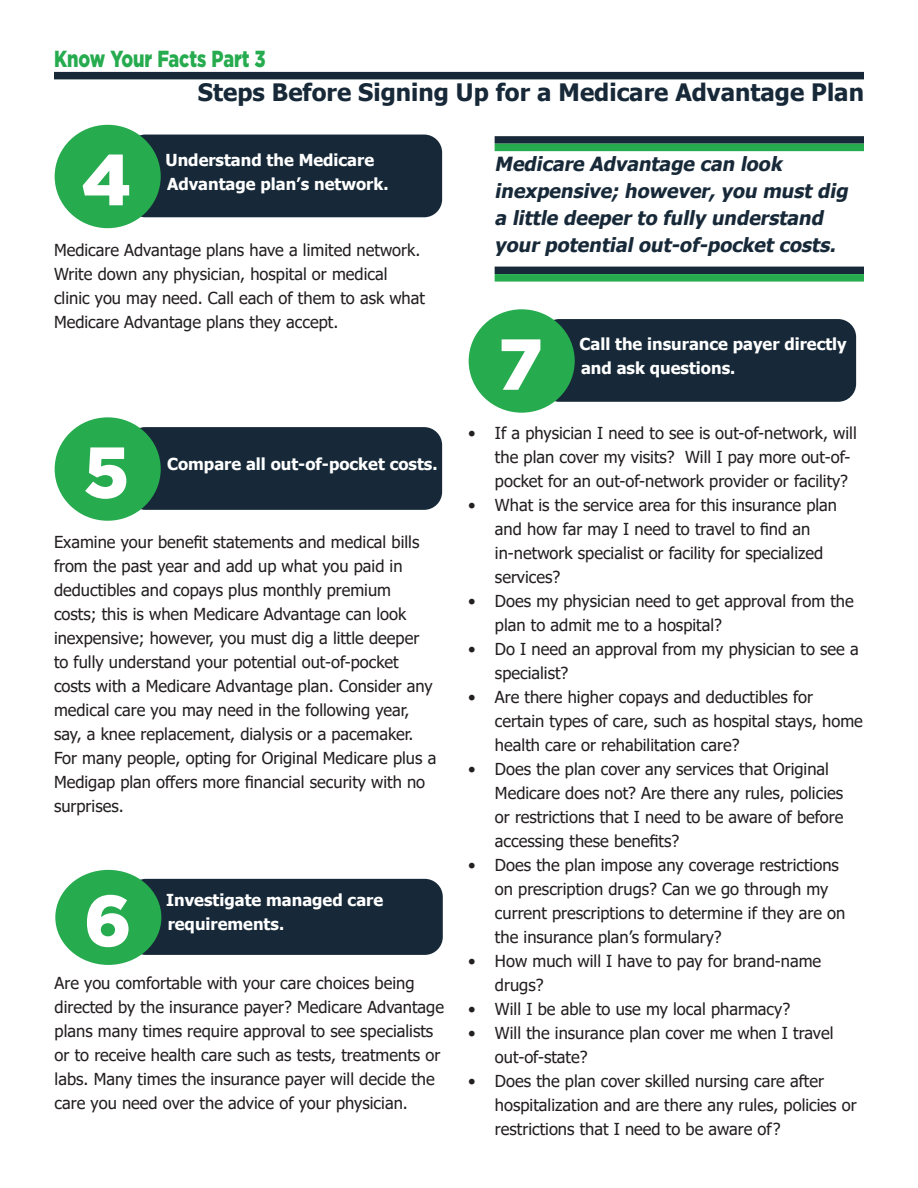
<style>
.page{position:relative;width:918px;height:1188px;background:#fff}
.page>*{position:absolute;margin:0;border:0;box-sizing:border-box;transform-origin:0 0}
.t1{font:900 72px "Gotham";color:#fff}
.t2{font:700 24px "Tahoma";color:#172938}
.t3{font:900 23.25px "Gotham";color:#26ab4f;scale:.78 1}
.t4{font:italic 700 19.5px/27px "Tahoma";color:#172938}
.t5{font:16.5px/24px "Tahoma";color:#231f20}
.t6{font:700 16.5px "Tahoma";color:#fff}
</style>
<div class="page">
<div style="left:54px;top:72px;width:810px;height:7px;background:#172938"></div>
<div style="left:127px;top:135px;width:315px;height:82px;background:#172938;border-radius:18px"></div>
<div style="left:55px;top:125px;width:106px;height:103px;background:#26ab4f;border-radius:50%"></div>
<div style="left:127px;top:427px;width:315px;height:83px;background:#172938;border-radius:18px"></div>
<div style="left:55px;top:417px;width:106px;height:104px;background:#26ab4f;border-radius:50%"></div>
<div style="left:128px;top:879px;width:315px;height:76px;background:#172938;border-radius:18px"></div>
<div style="left:55px;top:870px;width:106px;height:95px;background:#26ab4f;border-radius:50%"></div>
<div style="left:541px;top:319px;width:315px;height:83px;background:#172938;border-radius:18px"></div>
<div style="left:469px;top:309px;width:106px;height:104px;background:#26ab4f;border-radius:50%"></div>
<div style="left:495px;top:136px;width:369px;height:8px;background:#172938"></div>
<div style="left:495px;top:144px;width:369px;height:7px;background:#26ab4f"></div>
<div style="left:495px;top:267px;width:369px;height:7px;background:#172938"></div>
<div style="left:495px;top:274px;width:369px;height:8px;background:#26ab4f"></div>
<h3 class="t3" style="left:54px;top:43px;width:273px">Know Your Facts Part 3</h3>
<h2 class="t2" style="left:198px;top:75px;width:668px">Steps Before Signing Up for a Medicare Advantage Plan</h2>
<h1 class="t1" style="left:82px;top:130px;width:51px">4</h1>
<p class="t6" style="left:166px;top:148px;width:210px">Understand the Medicare</p>
<p class="t6" style="left:167px;top:172px;width:223px">Advantage plan’s network.</p>
<p class="t5" style="left:54px;top:239px;width:373px">Medicare Advantage plans have a limited network.<br>Write down any physician, hospital or medical clinic you may need. Call each of them to ask what Medicare Advantage plans they accept.</p>
<h1 class="t1" style="left:84px;top:423px;width:47px">5</h1>
<p class="t5" style="left:54px;top:531px;width:384px">Examine your benefit statements and medical bills from the past year and add up what you paid in deductibles and copays plus monthly premium costs; this is when Medicare Advantage can look inexpensive; however, you must dig a little deeper to fully understand your potential out-of-pocket costs with a Medicare Advantage plan. Consider any medical care you may need in the following year, say, a knee replacement, dialysis or a pacemaker.<br>For many people, opting for Original Medicare plus a Medigap plan offers more financial security with no surprises.</p>
<p class="t6" style="left:167px;top:453px;width:272px">Compare all out-of-pocket costs.</p>
<h1 class="t1" style="left:84px;top:871px;width:49px">6</h1>
<p class="t6" style="left:166px;top:889px;width:218px">Investigate managed care</p>
<p class="t6" style="left:168px;top:913px;width:118px">requirements.</p>
<p class="t5" style="left:55px;top:972px;width:391px">Are you comfortable with your care choices being directed by the insurance payer? Medicare Advantage plans many times require approval to see specialists or to receive health care such as tests, treatments or labs. Many times the insurance payer will decide the care you need over the advice of your physician.</p>
<p class="t4" style="left:495px;top:151px;width:360px">Medicare Advantage can look inexpensive;however,you mustdig a little deeperto fully understand yourpotentialout-of-pocketcosts.</p>
<h1 class="t1" style="left:498px;top:315px;width:46px">7</h1>
<p class="t6" style="left:580px;top:333px;width:269px">Call the insurance payer directly</p>
<p class="t6" style="left:581px;top:357px;width:156px">and ask questions.</p>
<p class="t5" style="left:495px;top:422px;width:363px;text-indent:-27px">• If a physician I need to see is out-of-network, will the plan cover my visits? Will I pay more out-of&shy;pocket for an out-of-network provider or facility?</p>
<p class="t5" style="left:495px;top:494px;width:344px;text-indent:-27px">• What is the service area for this insurance plan and how far may I need to travel to find an in-network specialist or facility for specialized services?</p>
<p class="t5" style="left:495px;top:590px;width:360px;text-indent:-27px">• Does my physician need to get approval from the plan to admit me to a hospital?</p>
<p class="t5" style="left:495px;top:638px;width:365px;text-indent:-27px">• Do I need an approval from my physician to see a specialist?</p>
<p class="t5" style="left:495px;top:686px;width:369px;text-indent:-27px">• Are there higher copays and deductibles for certain types of care, such as hospital stays, home health care or rehabilitation care?</p>
<p class="t5" style="left:495px;top:758px;width:350px;text-indent:-27px">• Does the plan cover any services that Original Medicare does not? Are there any rules, policies or restrictions that I need to be aware of before accessing these benefits?</p>
<p class="t5" style="left:495px;top:854px;width:352px;text-indent:-27px">• Does the plan impose any coverage restrictions on prescription drugs? Can we go through my current prescriptions to determine if they are on the insurance plan’s formulary?</p>
<p class="t5" style="left:495px;top:950px;width:328px;text-indent:-27px">• How much will I have to pay for brand-name drugs?</p>
<p class="t5" style="left:468px;top:998px;width:324px">• Will I be able to use my local pharmacy?</p>
<p class="t5" style="left:495px;top:1022px;width:340px;text-indent:-27px">• Will the insurance plan cover me when I travel out-of-state?</p>
<p class="t5" style="left:495px;top:1070px;width:363px;text-indent:-27px">• Does the plan cover skilled nursing care after hospitalization and are there any rules, policies or restrictions that I need to be aware of?</p>
</div>
